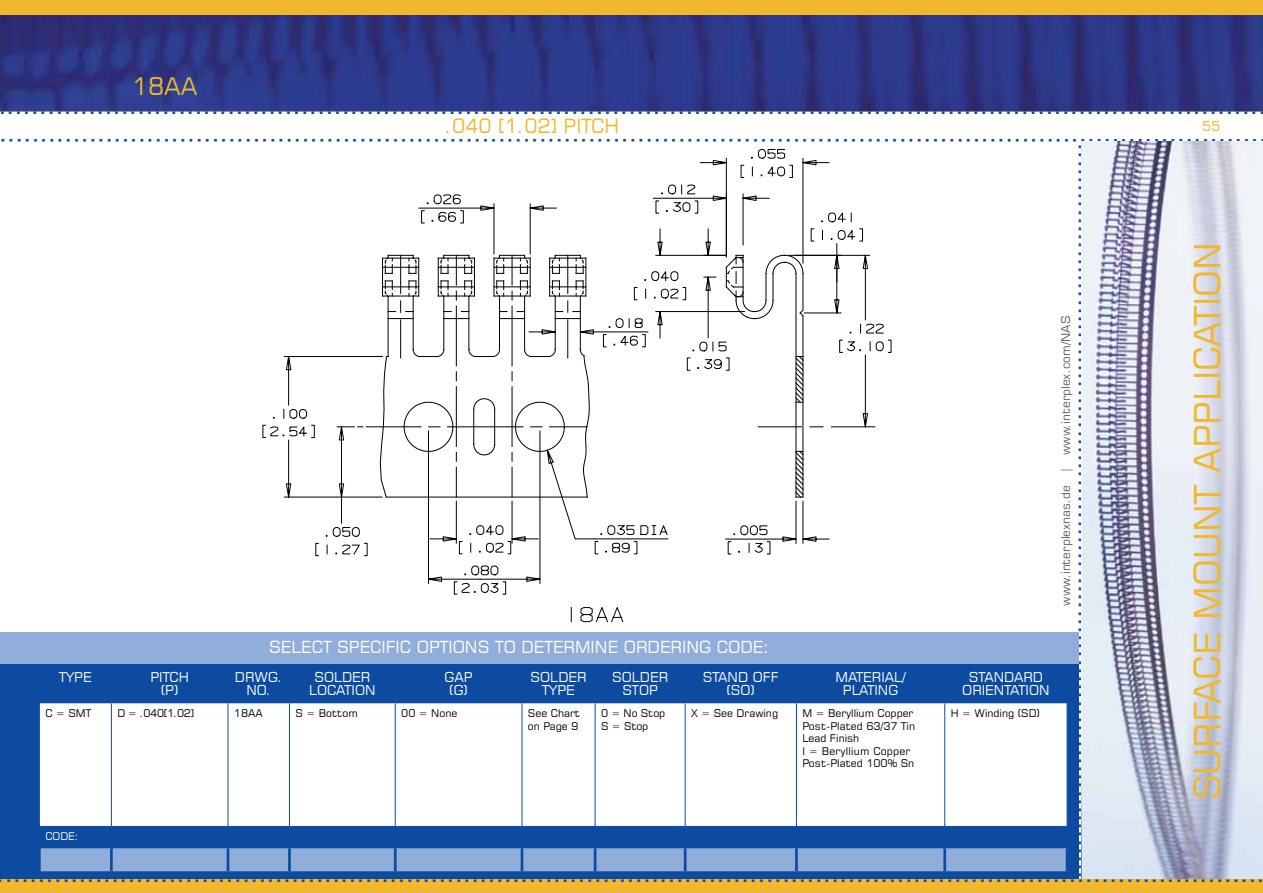
<style>
.page{position:relative;width:1263px;height:893px;background:#fff}
.page>*{position:absolute;margin:0;border:0;box-sizing:border-box;transform-origin:0 0}
.t1{font:36px "Square 721 BT";color:#f1b82e}
.t2{font:27px "Arial";color:#0d4ba0}
.t3{font:24px "Square 721 BT";color:#f1b82e}
.t4{font:19.5px "Square 721 BT";color:#f1b82e}
.t5{font:16.5px "Square 721 BT";color:#fff}
.t6{font:13.5px/13.5px "Square 721 BT";color:#fff}
.t7{font:13.5px "Square 721 BT";color:#f1b82e}
.t8{font:12px "Square 721 BT";color:#5f6062}
.t9{font:10.5px/12.6px "Square 721 BT";color:#000}
.t10{font:10.5px "Square 721 BT";color:#fff}
</style>
<div class="page">
<img style="left:0;top:14px;width:1263px;height:98px">
<div style="left:0;top:879px;width:1263px;height:14px;background:#f1b82e"></div>
<div style="left:0;top:0;width:1263px;height:14px;background:#f1b82e"></div>
<div style="left:0;top:633px;width:1079px;height:246px;background:#0d4ba0"></div>
<div style="left:0;top:633px;width:1079px;height:31px;background:#91aedb"></div>
<img style="left:1082px;top:142px;width:181px;height:737px">
<div style="left:40px;top:703px;width:1027px;height:123px;background:#fff"></div>
<svg style="left:39px;top:847px;width:1028px;height:26px;background:#7ea0d2"></svg>
<hr style="left:111px;top:703px;width:1px;height:123px;background:#0d4ba0">
<hr style="left:228px;top:703px;width:1px;height:123px;background:#0d4ba0">
<hr style="left:289px;top:703px;width:1px;height:123px;background:#0d4ba0">
<hr style="left:395px;top:703px;width:1px;height:123px;background:#0d4ba0">
<hr style="left:522px;top:703px;width:1px;height:123px;background:#0d4ba0">
<hr style="left:595px;top:703px;width:1px;height:123px;background:#0d4ba0">
<hr style="left:685px;top:703px;width:1px;height:123px;background:#0d4ba0">
<hr style="left:796px;top:703px;width:1px;height:123px;background:#0d4ba0">
<hr style="left:944px;top:703px;width:1px;height:123px;background:#0d4ba0">
<hr style="left:284px;top:497px;width:98px;height:1px;background:#000">
<hr style="left:284px;top:356px;width:98px;height:1px;background:#000">
<svg style="left:283px;top:356px;width:24px;height:63px"></svg>
<svg style="left:263px;top:425px;width:44px;height:73px"></svg>
<div style="left:311px;top:425px;width:4px;height:13px;border:1px solid #000"></div>
<hr style="left:726px;top:158px;width:1px;height:99px;background:#000">
<hr style="left:803px;top:158px;width:1px;height:105px;background:#000">
<svg style="left:699px;top:160px;width:28px;height:6px"></svg>
<svg style="left:802px;top:160px;width:28px;height:6px"></svg>
<svg style="left:751px;top:149px;width:34px;height:10px"></svg>
<svg style="left:741px;top:165px;width:3px;height:13px"></svg>
<svg style="left:761px;top:166px;width:24px;height:11px"></svg>
<div style="left:789px;top:165px;width:4px;height:13px;border:1px solid #000"></div>
<svg style="left:571px;top:608px;width:1px;height:14px"></svg>
<svg style="left:580px;top:607px;width:44px;height:15px"></svg>
<hr style="left:428px;top:431px;width:1px;height:152px;background:#000">
<hr style="left:540px;top:431px;width:1px;height:152px;background:#000">
<svg style="left:428px;top:565px;width:113px;height:29px"></svg>
<svg style="left:326px;top:184px;width:565px;height:372px"></svg>
<p class="t3" style="left:132px;top:71px;width:50px">18AA</p>
<p class="t2" style="left:-2px;top:87px;width:1269px">...........................................................................................................................................................</p>
<p class="t4" style="left:445px;top:114px;width:142px">.040 [1.02] PITCH</p>
<p class="t7" style="left:1202px;top:118px;width:20px">55</p>
<p class="t2" style="left:1267px;top:166px;width:1269px;rotate:-180deg">...........................................................................................................................................................</p>
<p class="t2" style="left:1106px;top:143px;width:737px;rotate:90deg">..........................................................................................</p>
<h1 class="t1" style="left:1185px;top:800px;width:560px;rotate:-90deg">Surface Mount Application</h1>
<p class="t8" style="left:1058px;top:605px;width:291px;rotate:-90deg">www.interplexnas.de | www.interplex.com/NAS</p>
<h1 class="t1" style="left:1185px;top:844px;width:471px;rotate:-90deg">SINGLE INLINE PACKGES</h1>
<p class="t5" style="left:269px;top:637px;width:43px">SELECT</p>
<p class="t5" style="left:337px;top:637px;width:32px">SPECIFIC</p>
<p class="t5" style="left:417px;top:637px;width:34px">OPTION</p>
<p class="t5" style="left:478px;top:637px;width:56px">S TO DETER</p>
<p class="t5" style="left:575px;top:637px;width:25px">MINE</p>
<p class="t5" style="left:624px;top:637px;width:12px">ORDERING</p>
<p class="t5" style="left:717px;top:637px;width:13px">CODE</p>
<p class="t5" style="left:763px;top:637px;width:7px">:</p>
<p class="t6" style="left:309px;top:670px;width:43px;text-indent:5px">SOLDER<br>LOCATION</p>
<p class="t6" style="left:445px;top:670px;width:30px;text-align:center">GA P (G)</p>
<p class="t6" style="left:542px;top:670px;width:32px;text-indent:-12px">SOLDER<br>TYPE</p>
<p class="t6" style="left:622px;top:670px;width:37px;text-indent:-10px">SOLDER<br>STO P</p>
<p class="t6" style="left:703px;top:670px;width:20px">STAND</p>
<p class="t6" style="left:835px;top:670px;width:22px">MATERIA</p>
<p class="t6" style="left:894px;top:670px;width:13px">L/</p>
<p class="t6" style="left:843px;top:684px;width:25px">PLATING</p>
<p class="t6" style="left:969px;top:670px;width:20px">STANDARD</p>
<p class="t6" style="left:59px;top:670px;width:32px">TYPE</p>
<p class="t6" style="left:161px;top:670px;width:19px;text-indent:-10px">PITCH (P)</p>
<p class="t6" style="left:278px;top:670px;width:6px">.</p>
<p class="t6" style="left:145px;top:671px;width:17px">PITCH</p>
<p class="t6" style="left:224px;top:670px;width:23px">DRWGDRWG</p>
<p class="t6" style="left:267px;top:671px;width:6px">.</p>
<p class="t6" style="left:298px;top:671px;width:43px;text-indent:5px">SOLDER<br>LOCATION</p>
<p class="t6" style="left:531px;top:671px;width:32px;text-indent:-12px">SOLDER<br>TYPE</p>
<p class="t6" style="left:612px;top:671px;width:37px;text-indent:-10px">SOLDER<br>STO P</p>
<p class="t6" style="left:693px;top:671px;width:20px">STAND</p>
<p class="t6" style="left:743px;top:670px;width:19px">OFFOFF</p>
<p class="t6" style="left:827px;top:671px;width:22px">MATERIA</p>
<p class="t6" style="left:886px;top:671px;width:13px">L/</p>
<p class="t6" style="left:954px;top:671px;width:23px;text-indent:13px">WINDING<br>ORIENTATIONORIENTATION</p>
<p class="t6" style="left:726px;top:684px;width:30px">(SO)</p>
<p class="t6" style="left:246px;top:684px;width:26px">NO .</p>
<p class="t6" style="left:835px;top:684px;width:25px">PLATING</p>
<p class="t9" style="left:45px;top:707px;width:47px">C = SMT</p>
<p class="t9" style="left:117px;top:707px;width:78px">D = .040[1.02]</p>
<p class="t9" style="left:234px;top:707px;width:23px">18AA</p>
<p class="t9" style="left:295px;top:707px;width:64px">S = Bottom</p>
<p class="t9" style="left:401px;top:707px;width:58px">00 = None</p>
<p class="t9" style="left:528px;top:707px;width:54px">See Chart on Page 9</p>
<p class="t9" style="left:601px;top:707px;width:66px">0 = No Stop<br>S = Stop</p>
<p class="t9" style="left:691px;top:707px;width:89px">X = See Drawing</p>
<p class="t9" style="left:802px;top:707px;width:114px">M = Beryllium Copper<br>Post-Plated 63/37 Tin<br>Lead Finish<br>I = Beryllium Copper<br>Post-Plated 100% Sn</p>
<p class="t9" style="left:951px;top:707px;width:91px">H = Winding (SD)</p>
<p class="t10" style="left:45px;top:830px;width:9px">CODE</p>
<p class="t10" style="left:75px;top:830px;width:5px">:</p>
<p class="t2" style="left:-3px;top:854px;width:1269px">...........................................................................................................................................................</p>
</div>
